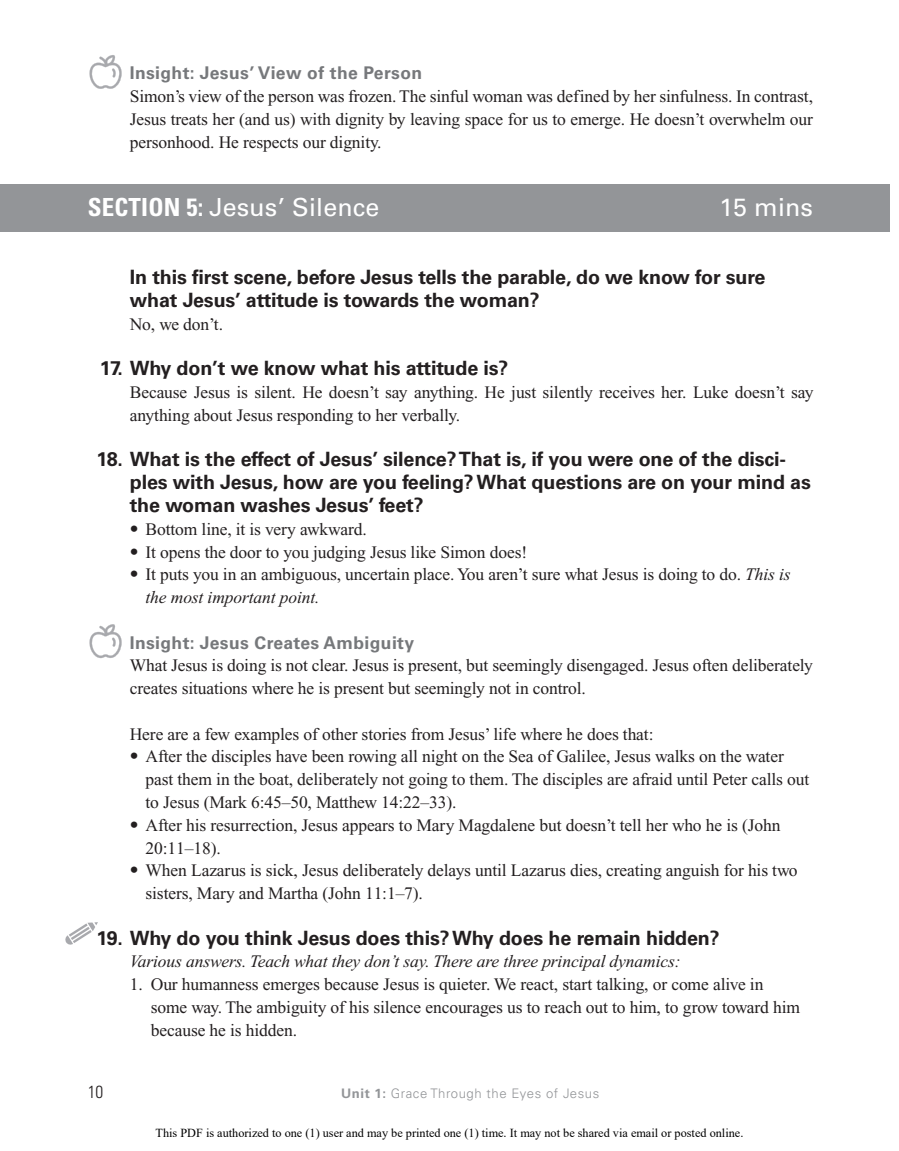
<style>
.page{position:relative;width:899px;height:1151px;background:#fff}
.page>*{position:absolute;margin:0;border:0;box-sizing:border-box;transform-origin:0 0}
.t1{font:24.85px "Univers LT Std";letter-spacing:.005em;color:#fff}
.t2{font:700 19.6px/22.8px "Univers LT Std";letter-spacing:-.01em;color:#231f20}
.t3{font:17.5px/22.8px "Times New Roman";letter-spacing:-.005em;color:#231f20}
.t4{font:italic 17.5px "Times New Roman";letter-spacing:-.01em;color:#231f20}
.t5{font:700 17.5px "Univers LT Std";letter-spacing:.02em;color:#76787b}
.t6{font:300 condensed 17.5px "Univers LT Std";color:#231f20}
.t7{font:300 13.12px "Univers LT Std";letter-spacing:.04em;color:#939598}
.t8{font:12.25px "Times New Roman";color:#000}
.s1{font-weight:700;font-stretch:condensed}
.s2{font-family:"Univers LT Std";font-weight:300}
.s3{font-style:italic}
.s4{font-weight:700}
</style>
<div class="page">
<div style="left:0;top:184px;width:889px;height:47px;background:#939598"></div>
<svg style="left:89px;top:55px;width:33px;height:34px"></svg>
<svg style="left:89px;top:624px;width:33px;height:34px"></svg>
<svg style="left:65px;top:922px;width:33px;height:23px"></svg>
<p class="t5" style="left:130px;top:63px;width:294px">Insight: Jesus’ View of the Person</p>
<p class="t3" style="left:130px;top:85px;width:684px;text-align:justify">Simon’s view of the person was frozen. The sinful woman was defined by her sinfulness. In contrast, Jesus treats her (and us) with dignity by leaving space for us to emerge. He doesn’t overwhelm our personhood. He respects our dignity.</p>
<h1 class="t1" style="left:88px;top:192px;width:293px"><span class="s1">SECTION 5:</span> Jesus’ Silence</h1>
<h1 class="t1" style="left:719px;top:192px;width:95px">15 mins</h1>
<p class="t2" style="left:130px;top:266px;width:636px">In this first scene, before Jesus tells the parable, do we know for sure what Jesus’ attitude is towards the woman?</p>
<p class="t3" style="left:130px;top:312px;width:95px">No, we don’t.</p>
<p class="t2" style="left:100px;top:357px;width:410px">17. Why don’t we know what his attitude is?</p>
<p class="t3" style="left:130px;top:381px;width:685px">Because Jesus is silent. He doesn’t say anything. He just silently receives her. Luke doesn’t say anything about Jesus responding to her verbally.</p>
<p class="t2" style="left:130px;top:448px;width:682px;text-indent:-33px">18. What is the effect of Jesus’ silence? That is, if you were one of the disci&shy;ples with Jesus, how are you feeling? What questions are on your mind as the woman washes Jesus’ feet?</p>
<p class="t3" style="left:130px;top:517px;width:238px"><span class="s2">•</span> Bottom line, it is very awkward.</p>
<p class="t3" style="left:130px;top:540px;width:399px"><span class="s2">•</span> It opens the door to you judging Jesus like Simon does!</p>
<p class="t3" style="left:145px;top:563px;width:646px;text-indent:-16px"><span class="s2">•</span> It puts you in an ambiguous, uncertain place. You aren’t sure what Jesus is doing to do. <span class="s3">This is the most important point.</span></p>
<p class="t5" style="left:130px;top:632px;width:286px">Insight: Jesus Creates Ambiguity</p>
<p class="t3" style="left:130px;top:654px;width:684px">What Jesus is doing is not clear. Jesus is present, but seemingly disengaged. Jesus often deliberately creates situations where he is present but seemingly not in control.</p>
<p class="t3" style="left:130px;top:722px;width:525px">Here are a few examples of other stories from Jesus’ life where he does that:</p>
<p class="t3" style="left:145px;top:745px;width:664px;text-indent:-16px"><span class="s2">•</span> After the disciples have been rowing all night on the Sea of Galilee, Jesus walks on the water past them in the boat, deliberately not going to them. The disciples are afraid until Peter calls out to Jesus (Mark 6:45–50, Matthew 14:22–33).</p>
<p class="t3" style="left:145px;top:813px;width:636px;text-indent:-16px"><span class="s2">•</span> After his resurrection, Jesus appears to Mary Magdalene but doesn’t tell her who he is (John<br>20:11–18).</p>
<p class="t3" style="left:145px;top:858px;width:653px;text-indent:-16px"><span class="s2">•</span> When Lazarus is sick, Jesus deliberately delays until Lazarus dies, creating anguish for his two sisters, Mary and Martha (John 11:1–7).</p>
<p class="t2" style="left:96px;top:926px;width:624px">19. Why do you think Jesus does this? Why does he remain hidden?</p>
<p class="t4" style="left:130px;top:951px;width:552px">Various answers. Teach what they don’t say. There are three principal dynamics:</p>
<p class="t3" style="left:151px;top:972px;width:650px;text-indent:-21px">1. Our humanness emerges because Jesus is quieter. We react, start talking, or come alive in some way. The ambiguity of his silence encourages us to reach out to him, to grow toward him because he is hidden.</p>
<p class="t6" style="left:88px;top:1081px;width:17px">10</p>
<p class="t7" style="left:341px;top:1084px;width:259px"><span class="s4">Unit 1:</span> Grace Through the Eyes of Jesus</p>
<p class="t8" style="left:155px;top:1123px;width:589px">This PDF is authorized to one (1) user and may be printed one (1) time. It may not be shared via email or posted online.</p>
</div>
